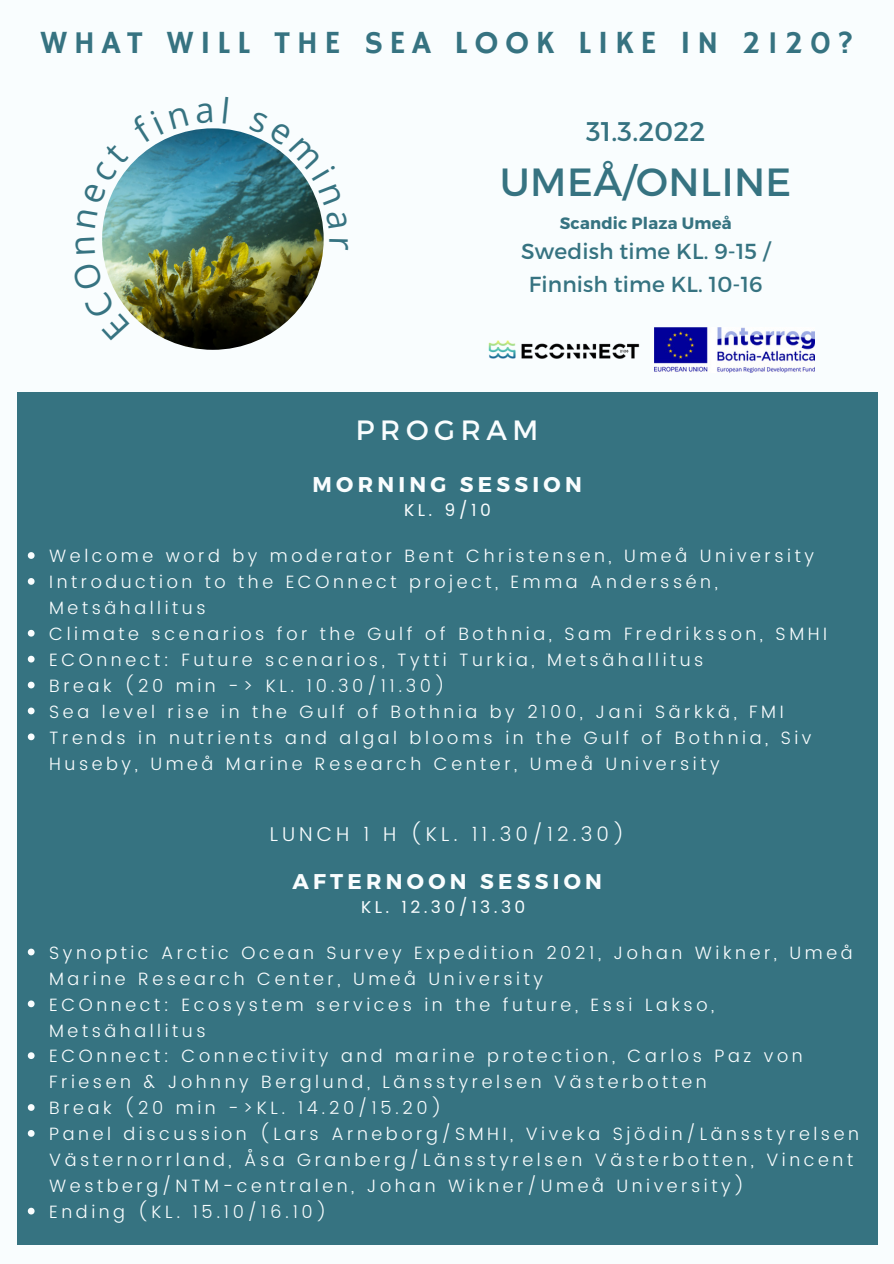
<style>
.page{position:relative;width:894px;height:1264px;background:#fff}
.page>*{position:absolute;margin:0;border:0;box-sizing:border-box;transform-origin:0 0}
.t1{font:39.3px "Montserrat";letter-spacing:.01em;color:#367381}
.t2{font:32.25px "Hammersmith One";letter-spacing:.2em;color:#367381}
.t3{font:27.9px "Montserrat";letter-spacing:.2em;color:#f9fdfe}
.t4{font:27px "Montserrat";letter-spacing:.005em;color:#367381}
.t5{font:21.75px "Montserrat";letter-spacing:.005em;color:#367381}
.t6{font:700 21.3px "Montserrat";letter-spacing:.2em;color:#f9fdfe}
.t7{font:300 19.95px "Poppins";letter-spacing:.2em;color:#f9fdfe}
.t8{font:300 17.85px/26px "Poppins";letter-spacing:.2em;color:#f9fdfe}
.t9{font:17.1px "Poppins";letter-spacing:.2em;color:#f9fdfe}
.t10{font:700 16.35px "Montserrat";letter-spacing:.01em;color:#367381}
</style>
<div class="page">
<div style="left:0;top:0;width:893px;height:1263px;background:#f9fdfe"></div>
<img style="left:102px;top:128px;width:221px;height:222px;border-radius:50%">
<div style="left:17px;top:392px;width:860px;height:852px;background:#367381"></div>
<img style="left:654px;top:327px;width:160px;height:45px">
<img style="left:488px;top:340px;width:152px;height:19px">
<svg style="left:28px;top:552px;width:7px;height:7px"></svg>
<svg style="left:28px;top:578px;width:7px;height:7px"></svg>
<svg style="left:28px;top:630px;width:7px;height:6px"></svg>
<svg style="left:28px;top:655px;width:7px;height:7px"></svg>
<svg style="left:28px;top:681px;width:7px;height:7px"></svg>
<svg style="left:28px;top:707px;width:7px;height:7px"></svg>
<svg style="left:28px;top:733px;width:7px;height:7px"></svg>
<svg style="left:28px;top:948px;width:7px;height:7px"></svg>
<svg style="left:28px;top:1000px;width:7px;height:7px"></svg>
<svg style="left:28px;top:1052px;width:7px;height:7px"></svg>
<svg style="left:28px;top:1104px;width:7px;height:6px"></svg>
<svg style="left:28px;top:1130px;width:7px;height:6px"></svg>
<svg style="left:28px;top:1207px;width:7px;height:7px"></svg>
<svg style="left:104px;top:262px;width:26px;height:51px"></svg>
<svg style="left:102px;top:131px;width:87px;height:97px"></svg>
<svg style="left:249px;top:134px;width:74px;height:94px"></svg>
<p class="t2" style="left:40px;top:24px;width:814px">WHAT WILL THE SEA LOOK LIKE IN 2120?</p>
<p class="t4" style="left:586px;top:114px;width:121px">31.3.2022</p>
<p class="t1" style="left:499px;top:156px;width:293px">UMEÅ/ONLINE</p>
<p class="t10" style="left:559px;top:212px;width:173px">Scandic Plaza Umeå</p>
<p class="t5" style="left:521px;top:237px;width:250px">Swedish time KL. 9-15 /</p>
<p class="t5" style="left:528px;top:270px;width:235px">Finnish time KL. 10-16</p>
<p class="t3" style="left:356px;top:411px;width:184px">PROGRAM</p>
<p class="t6" style="left:312px;top:471px;width:271px">MORNING SESSION</p>
<p class="t9" style="left:404px;top:500px;width:88px">KL. 9/10</p>
<p class="t8" style="left:49px;top:543px;width:766px">Welcome word by moderator Bent Christensen, Umeå University</p>
<p class="t8" style="left:49px;top:569px;width:670px">Introduction to the ECOnnect project, Emma Anderssén,<br>Metsähallitus</p>
<p class="t8" style="left:49px;top:621px;width:779px">Climate scenarios for the Gulf of Bothnia, Sam Fredriksson, SMHI</p>
<p class="t8" style="left:49px;top:646px;width:655px">ECOnnect: Future scenarios, Tytti Turkia, Metsähallitus</p>
<p class="t8" style="left:49px;top:672px;width:397px">Break (20 min -&gt; KL. 10.30/11.30)</p>
<p class="t8" style="left:49px;top:698px;width:735px">Sea level rise in the Gulf of Bothnia by 2100, Jani Särkkä, FMI</p>
<p class="t8" style="left:49px;top:724px;width:763px">Trends in nutrients and algal blooms in the Gulf of Bothnia, Siv<br>Huseby, Umeå Marine Research Center, Umeå University</p>
<p class="t7" style="left:270px;top:822px;width:356px">LUNCH 1 H (KL. 11.30/12.30)</p>
<p class="t6" style="left:292px;top:867px;width:311px">AFTERNOON SESSION</p>
<p class="t9" style="left:361px;top:896px;width:166px">KL. 12.30/13.30</p>
<p class="t8" style="left:49px;top:939px;width:804px">Synoptic Arctic Ocean Survey Expedition 2021, Johan Wikner, Umeå<br>Marine Research Center, Umeå University</p>
<p class="t8" style="left:49px;top:991px;width:666px">ECOnnect: Ecosystem services in the future, Essi Lakso,<br>Metsähallitus</p>
<p class="t8" style="left:49px;top:1043px;width:754px">ECOnnect: Connectivity and marine protection, Carlos Paz von<br>Friesen &amp; Johnny Berglund, Länsstyrelsen Västerbotten</p>
<p class="t8" style="left:49px;top:1095px;width:394px">Break (20 min -&gt;KL. 14.20/15.20)</p>
<p class="t8" style="left:49px;top:1120px;width:811px">Panel discussion (Lars Arneborg/SMHI, Viveka Sjödin/Länsstyrelsen<br>Västernorrland, Åsa Granberg/Länsstyrelsen Västerbotten, Vincent<br>Westberg/NTM-centralen, Johan Wikner/Umeå University)</p>
<p class="t8" style="left:49px;top:1198px;width:279px">Ending (KL. 15.10/16.10)</p>
</div>
